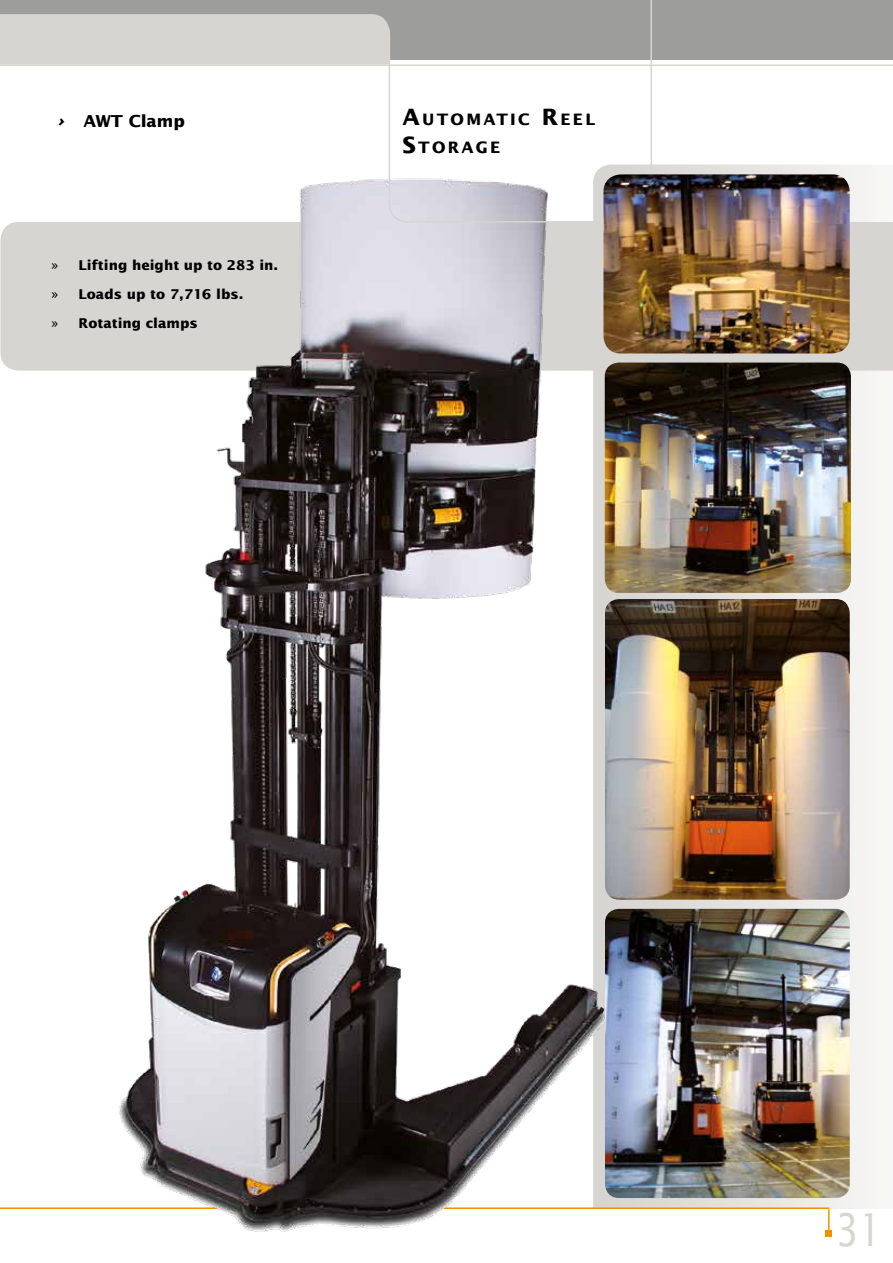
<style>
.page{position:relative;width:893px;height:1263px;background:#fff}
.page>*{position:absolute;margin:0;border:0;box-sizing:border-box;transform-origin:0 0}
.t1{font:45px "Lucida Sans Std";color:#d6d5d1;scale:.8 1}
.t2{font:700 16.5px "Lucida Sans Std";color:#000}
.t3{font:700 15.75px/28.5px "Lucida Sans Std";letter-spacing:.145em;color:#000}
.t4{font:700 13.5px/29.2px "Lucida Sans Std";color:#000}
.s1{font-style:italic}
.s2{font-weight:400}
.s3{font-size:22.5px}
</style>
<div class="page">
<svg style="left:738px;top:164px;width:143px;height:1045px"></svg>
<div style="left:738px;top:222px;width:155px;height:149px;background:#d6d5d1"></div>
<hr style="left:0;top:1207px;width:829px;height:2px;background:#f39000">
<img style="left:0;top:127px;width:738px;height:1105px">
<div style="left:0;top:0;width:893px;height:60px;background:#9d9d9c"></div>
<hr style="left:828px;top:1209px;width:2px;height:24px;background:#f39000">
<svg style="left:826px;top:1230px;width:6px;height:6px"></svg>
<svg style="left:389px;top:0;width:263px;height:223px"></svg>
<div style="left:388px;top:0;width:88px;height:14px;background:#9d9d9c"></div>
<div style="left:0;top:14px;width:401px;height:51px;background:#d6d5d1"></div>
<hr style="left:0;top:65px;width:893px;height:1px;background:#d6d5d1">
<img style="left:603px;top:174px;width:247px;height:179px">
<img style="left:605px;top:363px;width:246px;height:230px">
<img style="left:605px;top:599px;width:245px;height:301px">
<img style="left:605px;top:909px;width:245px;height:289px">
<p class="t2" style="left:58px;top:112px;width:129px"><span class="s1">›</span> AWT Clamp</p>
<p class="t4" style="left:51px;top:250px;width:228px"><span class="s2">»</span> Lifting height up to 283 in. <span class="s2">»</span> Loads up to 7,716 lbs.<br><span class="s2">»</span> Rotating clamps</p>
<p class="t3" style="left:403px;top:105px;width:194px"><span class="s3">A</span>UTOMATIC <span class="s3">R</span>EEL<br><span class="s3">S</span>TORAGE</p>
<h1 class="t1" style="left:836px;top:1204px;width:58px">31</h1>
</div>
